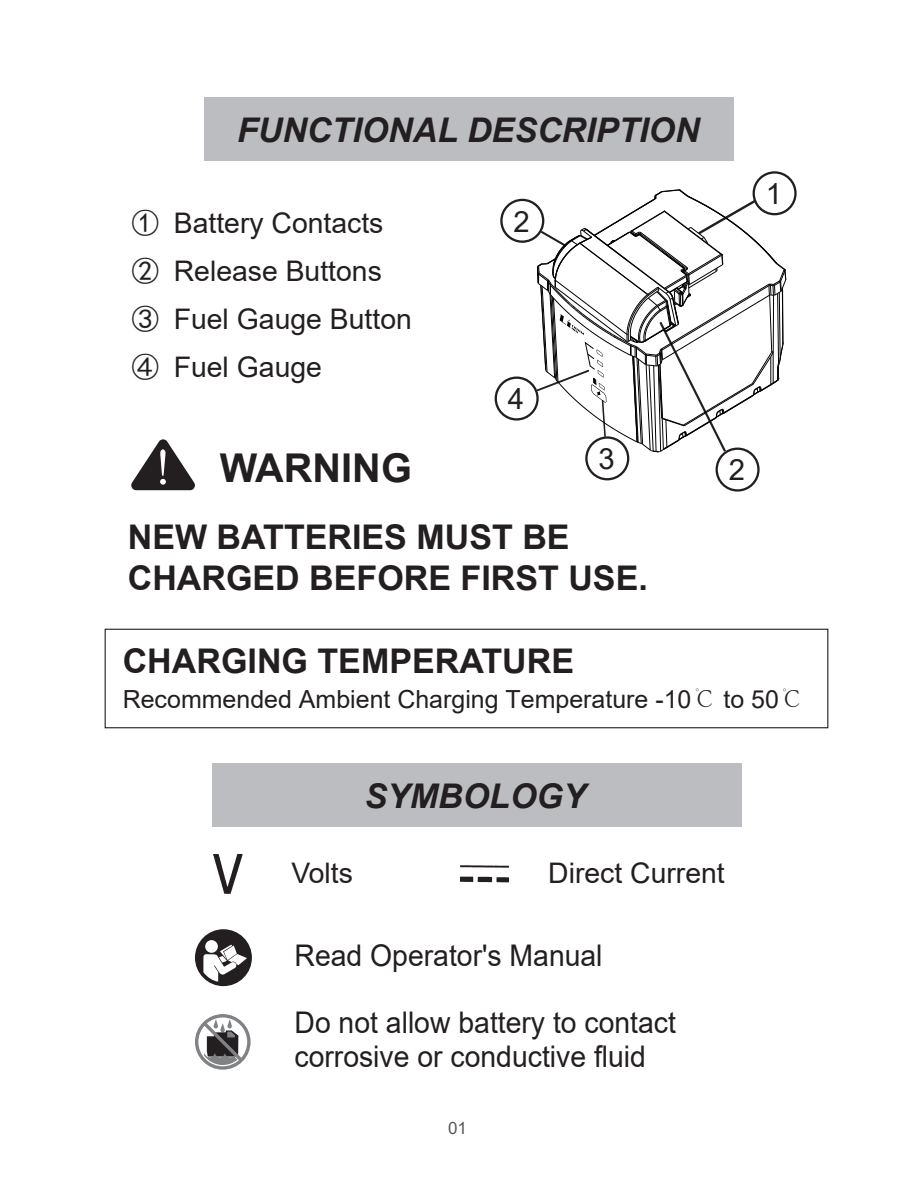
<style>
.page{position:relative;width:919px;height:1202px;background:#fff}
.page>*{position:absolute;margin:0;border:0;box-sizing:border-box;transform-origin:0 0}
.t1{font:700 39.6px "Arial";color:#231f20}
.t2{font:700 34px/40.8px "Arial";color:#231f20}
.t3{font:italic 700 34px "Arial";color:#231f20}
.t4{font:30px/34px "Arial";color:#231f20;scale:.95 1}
.t5{font:29.2px "Arial";color:#231f20}
.t6{font:28.4px/48px "Arial";color:#231f20}
.t7{font:24.8px "Arial";color:#231f20}
.t8{font:17.2px "Arial";color:#57585a}
.s1{font-family:"Sim Hei"}
.s2{font-family:"Adobe Song Std";font-weight:300;font-size:51.6px;color:#fff}
.s3{font-family:"Adobe Song Std";font-weight:300}
</style>
<div class="page">
<svg style="left:131px;top:439px;width:64px;height:51px"></svg>
<div style="left:212px;top:763px;width:529px;height:64px;background:#bcbdc0"></div>
<img style="left:213px;top:855px;width:30px;height:39px">
<img style="left:460px;top:865px;width:48px;height:18px">
<svg style="left:195px;top:929px;width:57px;height:57px"></svg>
<svg style="left:195px;top:1014px;width:55px;height:56px"></svg>
<div style="left:204px;top:97px;width:529px;height:64px;background:#bcbdc0"></div>
<svg style="left:534px;top:189px;width:252px;height:266px"></svg>
<div style="left:752px;top:171px;width:44px;height:44px;border:2px solid #231f20;border-radius:50%"></div>
<div style="left:715px;top:447px;width:44px;height:45px;border:2px solid #231f20;border-radius:50%"></div>
<div style="left:500px;top:199px;width:44px;height:44px;border:2px solid #231f20;border-radius:50%"></div>
<div style="left:585px;top:436px;width:44px;height:44px;border:2px solid #231f20;border-radius:50%"></div>
<div style="left:494px;top:376px;width:44px;height:45px;border:2px solid #231f20;border-radius:50%"></div>
<div style="left:105px;top:629px;width:723px;height:99px;border:1px solid #231f20"></div>
<p class="t3" style="left:237px;top:108px;width:464px">FUNCTIONAL DESCRIPTION</p>
<p class="t6" style="left:131px;top:199px;width:282px"><span class="s1">①</span> Battery Contacts<br><span class="s1">②</span> Release Buttons<br><span class="s1">③</span> Fuel Gauge Button<br><span class="s1">④</span> Fuel Gauge</p>
<h1 class="t1" style="left:150px;top:440px;width:263px"><span class="s2">！</span> WARNING</h1>
<p class="t5" style="left:513px;top:201px;width:18px">2</p>
<p class="t5" style="left:508px;top:379px;width:18px">4</p>
<p class="t5" style="left:598px;top:439px;width:18px">3</p>
<p class="t2" style="left:128px;top:517px;width:521px">NEW BATTERIES MUST BE<br>CHARGED BEFORE FIRST USE.</p>
<p class="t2" style="left:123px;top:641px;width:453px">CHARGING TEMPERATURE</p>
<p class="t5" style="left:765px;top:174px;width:18px">1</p>
<p class="t5" style="left:728px;top:450px;width:18px">2</p>
<p class="t7" style="left:123px;top:682px;width:682px">Recommended Ambient Charging Temperature -10<span class="s3">℃</span> to 50<span class="s3">℃</span></p>
<p class="t3" style="left:364px;top:774px;width:223px">SYMBOLOGY</p>
<p class="t6" style="left:291px;top:849px;width:63px">Volts</p>
<p class="t6" style="left:548px;top:849px;width:178px">Direct Current</p>
<p class="t4" style="left:294px;top:938px;width:326px">Read Operator's Manual</p>
<p class="t4" style="left:294px;top:1005px;width:403px">Do not allow battery to contact corrosive or conductive fluid</p>
<p class="t8" style="left:448px;top:1116px;width:20px">01</p>
</div>
